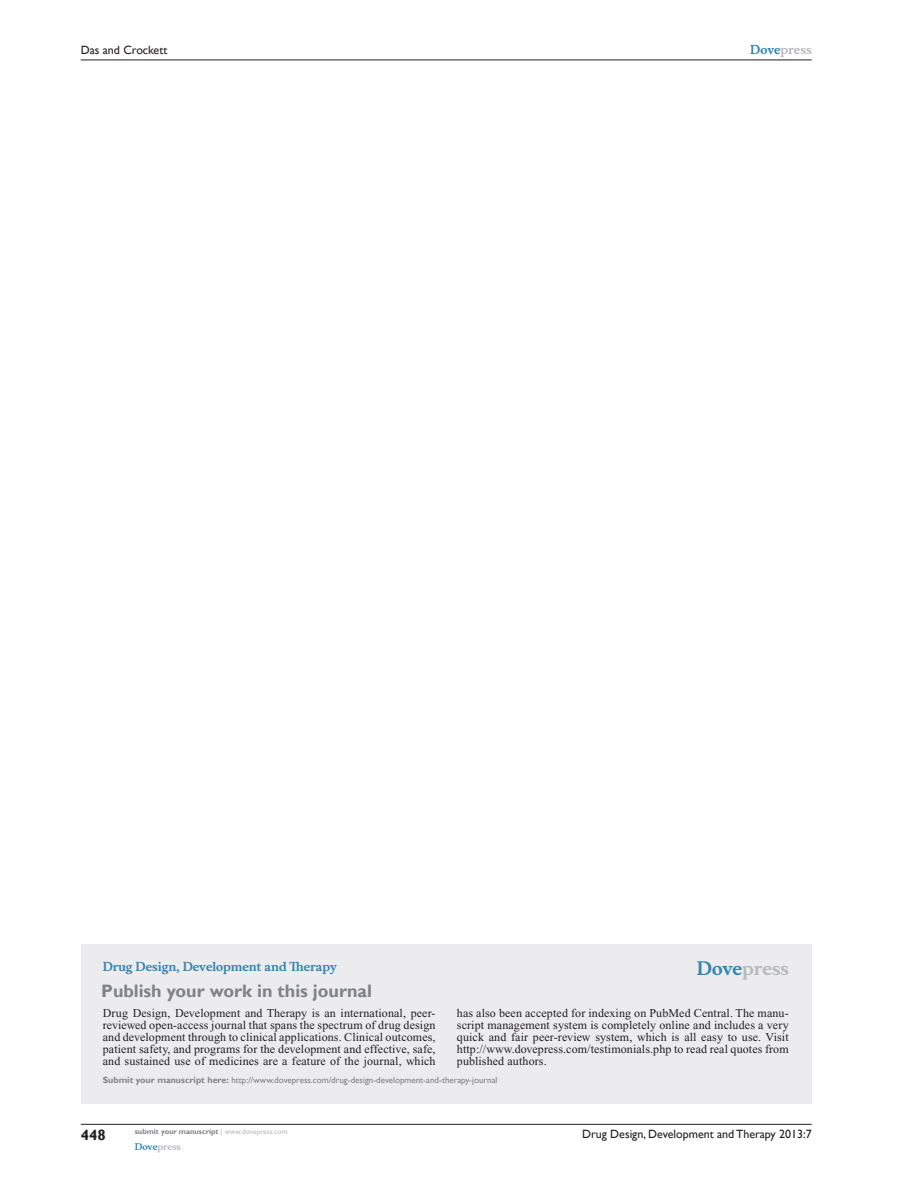
<style>
.page{position:relative;width:918px;height:1188px;background:#fff}
.page>*{position:absolute;margin:0;border:0;box-sizing:border-box;transform-origin:0 0}
.PromBx-H1{font:700 18px "Gill Sans";color:#808285}
.PromBx-Brand{font:700 18px "Musee";color:#b8b9bc}
.t1{font:700 15px "Gill Sans";color:#231f20}
.PromBx-Tx{font:12px/12px "Times New Roman";letter-spacing:.01em;color:#231f20;text-align:justify}
.t2{font:12px "Gill Sans";color:#231f20}
.PromBx-JrnlName{font:700 12px "Musee";color:#3485ae}
.t3{font:700 12px "Musee";color:#b8b9bc}
.PromBx-SubmitMssWebA{font:9px "Gill Sans";color:#808285}
.t4{font:700 9px "Musee";color:#b8b9bc}
.t5{font:700 7.5px "Gill Sans";color:#808285}
.s1{color:#3485ae}
.s2{font-weight:700}
.s3{font-weight:400;color:#b8b9bc}
</style>
<div class="page">
<div style="left:81px;top:944px;width:731px;height:159px;background:#ececee"></div>
<hr style="left:81px;top:1124px;width:731px;height:1px;background:#231f20">
<hr style="left:81px;top:60px;width:731px;height:1px;background:#231f20">
<p class="t2" style="left:81px;top:43px;width:88px">Das and Crockett</p>
<p class="t3" style="left:750px;top:43px;width:63px"><span class="s1">Dove</span>press</p>
<p class="PromBx-JrnlName" style="left:103px;top:959px;width:236px">Drug Design, Development and Therapy</p>
<p class="PromBx-H1" style="left:101px;top:980px;width:272px">Publish your work in this journal</p>
<p class="PromBx-Brand" style="left:697px;top:958px;width:94px"><span class="s1">Dove</span>press</p>
<p class="PromBx-Tx" style="left:103px;top:1007px;width:334px">Drug Design, Development and Therapy is an international, peer&shy;reviewed open-access journal that spans the spectrum of drug design and development through to clinical applications. Clinical outcomes, patient safety, and programs for the development and effective, safe, and sustained use of medicines are a feature of the journal, which</p>
<p class="PromBx-Tx" style="left:457px;top:1007px;width:333px">has also been accepted for indexing on PubMed Central. The manu&shy;script management system is completely online and includes a very quick and fair peer-review system, which is all easy to use. Visit http://www.dovepress.com/testimonials.php to read real quotes from published authors.</p>
<p class="PromBx-SubmitMssWebA" style="left:103px;top:1075px;width:396px"><span class="s2">Submit your manuscript here:</span> http://www.dovepress.com/drug-design-development-and-therapy-journal</p>
<p class="t1" style="left:81px;top:1126px;width:26px">448</p>
<p class="t5" style="left:135px;top:1127px;width:154px">submit your manuscript <span class="s3">| www.dovepress.com</span></p>
<p class="t4" style="left:135px;top:1141px;width:48px"><span class="s1">Dove</span>press</p>
<p class="t2" style="left:582px;top:1127px;width:231px">Drug Design, Development and Therapy 2013:7</p>
</div>
